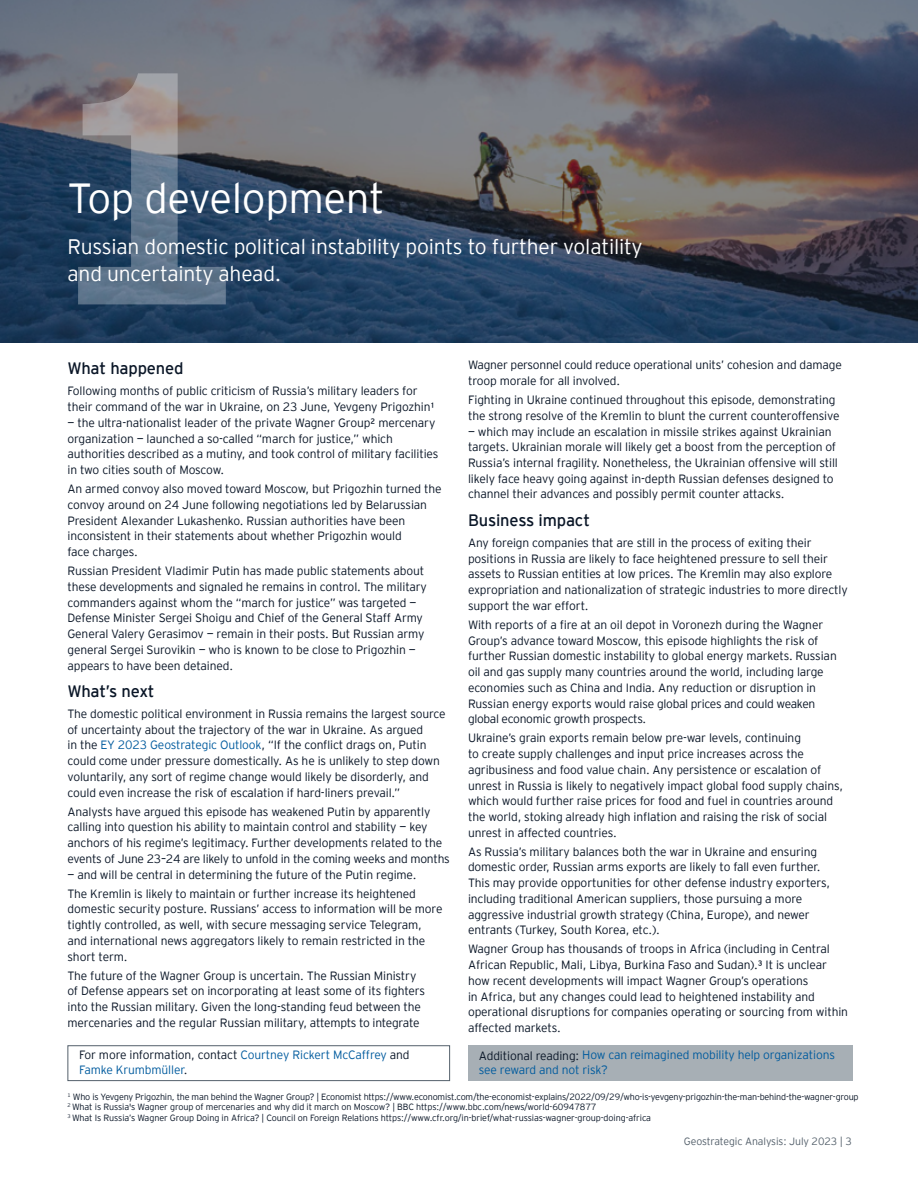
<style>
.page{position:relative;width:918px;height:1188px;background:#fff}
.page>*{position:absolute;margin:0;border:0;box-sizing:border-box;transform-origin:0 0}
.t1{font:700 330px "EY Interstate";color:#fff}
.t2{font:300 42px "EY Interstate";letter-spacing:-.01em;color:#fff}
.t3{font:300 21px "EY Interstate";letter-spacing:-.01em;color:#fff}
.t4{font:16.5px "EY Interstate";letter-spacing:-.01em;color:#0a1627}
.t5{font:300 12px/15.8px "EY Interstate";letter-spacing:-.01em;color:#0a1627}
.t6{font:300 12px/15px "EY Interstate";letter-spacing:-.01em;color:#005b9e}
.t7{font:300 10.5px "EY Interstate";letter-spacing:-.01em;color:#54606b}
.t8{font:300 9px/10.5px "EY Interstate";letter-spacing:-.02em;color:#0a1627}
.s1{color:#005b9e}
.s2{color:#0a1627}
</style>
<div class="page">
<svg style="left:0;top:0;width:918px;height:343px;background:#4c5465"></svg>
<div style="left:68px;top:1045px;width:382px;height:36px;border:1px solid #54606b"></div>
<div style="left:468px;top:1045px;width:384px;height:36px;background:#a7afb5"></div>
<h1 class="t1" style="left:45px;top:-50px;width:206px">1</h1>
<h2 class="t2" style="left:68px;top:169px;width:319px">Top development</h2>
<h3 class="t3" style="left:68px;top:232px;width:577px">Russian domestic political instability points to further volatility</h3>
<h3 class="t3" style="left:68px;top:259px;width:215px">and uncertainty ahead.</h3>
<h3 class="t4" style="left:68px;top:357px;width:118px">What happened</h3>
<p class="t5" style="left:68px;top:383px;width:369px">Following months of public criticism of Russia’s military leaders for their command of the war in Ukraine, on 23 June, Yevgeny Prigozhin¹</p>
<p class="t5" style="left:68px;top:414px;width:372px">— the ultra-nationalist leader of the private Wagner Group² mercenary organization — launched a so-called “march for justice,” which authorities described as a mutiny, and took control of military facilities in two cities south of Moscow.</p>
<p class="t5" style="left:68px;top:480px;width:376px">An armed convoy also moved toward Moscow, but Prigozhin turned the convoy around on 24 June following negotiations led by Belarussian President Alexander Lukashenko. Russian authorities have been inconsistent in their statements about whether Prigozhin would<br>face charges.</p>
<p class="t5" style="left:68px;top:562px;width:361px">Russian President Vladimir Putin has made public statements about these developments and signaled he remains in control. The military commanders against whom the “march for justice” was targeted — Defense Minister Sergei Shoigu and Chief of the General Staff Army General Valery Gerasimov — remain in their posts. But Russian army general Sergei Surovikin — who is known to be close to Prigozhin — appears to have been detained.</p>
<h3 class="t4" style="left:68px;top:679px;width:89px">What’s next</h3>
<p class="t5" style="left:68px;top:705px;width:380px">The domestic political environment in Russia remains the largest source of uncertainty about the trajectory of the war in Ukraine. As argued<br>in the <span class="s1">EY 2023 Geostrategic Outlook</span>, “If the conflict drags on, Putin could come under pressure domestically. As he is unlikely to step down voluntarily, any sort of regime change would likely be disorderly, and could even increase the risk of escalation if hard-liners prevail.”</p>
<p class="t5" style="left:68px;top:803px;width:384px">Analysts have argued this episode has weakened Putin by apparently calling into question his ability to maintain control and stability — key anchors of his regime’s legitimacy. Further developments related to the events of June 23–24 are likely to unfold in the coming weeks and months</p>
<p class="t5" style="left:68px;top:864px;width:350px;line-height:19px">— and will be central in determining the future of the Putin regime.<br>The Kremlin is likely to maintain or further increase its heightened</p>
<p class="t5" style="left:68px;top:901px;width:377px">domestic security posture. Russians’ access to information will be more tightly controlled, as well, with secure messaging service Telegram, and international news aggregators likely to remain restricted in the short term.</p>
<p class="t5" style="left:68px;top:967px;width:359px">The future of the Wagner Group is uncertain. The Russian Ministry of Defense appears set on incorporating at least some of its fighters into the Russian military. Given the long-standing feud between the mercenaries and the regular Russian military, attempts to integrate</p>
<p class="t5" style="left:468px;top:356px;width:376px">Wagner personnel could reduce operational units’ cohesion and damage troop morale for all involved.</p>
<p class="t5" style="left:468px;top:391px;width:373px">Fighting in Ukraine continued throughout this episode, demonstrating the strong resolve of the Kremlin to blunt the current counteroffensive</p>
<p class="t5" style="left:468px;top:423px;width:371px">— which may include an escalation in missile strikes against Ukrainian targets. Ukrainian morale will likely get a boost from the perception of Russia’s internal fragility. Nonetheless, the Ukrainian offensive will still likely face heavy going against in-depth Russian defenses designed to channel their advances and possibly permit counter attacks.</p>
<h3 class="t4" style="left:468px;top:508px;width:124px">Business impact</h3>
<p class="t5" style="left:468px;top:534px;width:381px">Any foreign companies that are still in the process of exiting their positions in Russia are likely to face heightened pressure to sell their assets to Russian entities at low prices. The Kremlin may also explore expropriation and nationalization of strategic industries to more directly support the war effort.</p>
<p class="t5" style="left:468px;top:616px;width:370px">With reports of a fire at an oil depot in Voronezh during the Wagner Group’s advance toward Moscow, this episode highlights the risk of further Russian domestic instability to global energy markets. Russian oil and gas supply many countries around the world, including large economies such as China and India. Any reduction or disruption in Russian energy exports would raise global prices and could weaken global economic growth prospects.</p>
<p class="t5" style="left:468px;top:729px;width:377px">Ukraine’s grain exports remain below pre-war levels, continuing<br>to create supply challenges and input price increases across the agribusiness and food value chain. Any persistence or escalation of unrest in Russia is likely to negatively impact global food supply chains, which would further raise prices for food and fuel in countries around the world, stoking already high inflation and raising the risk of social unrest in affected countries.</p>
<p class="t5" style="left:468px;top:843px;width:364px">As Russia’s military balances both the war in Ukraine and ensuring domestic order, Russian arms exports are likely to fall even further.<br>This may provide opportunities for other defense industry exporters, including traditional American suppliers, those pursuing a more aggressive industrial growth strategy (China, Europe), and newer entrants (Turkey, South Korea, etc.).</p>
<p class="t5" style="left:468px;top:941px;width:382px">Wagner Group has thousands of troops in Africa (including in Central African Republic, Mali, Libya, Burkina Faso and Sudan).³ It is unclear how recent developments will impact Wagner Group’s operations<br>in Africa, but any changes could lead to heightened instability and operational disruptions for companies operating or sourcing from within affected markets.</p>
<p class="t6" style="left:79px;top:1047px;width:332px"><span class="s2">For more information, contact</span> Courtney Rickert McCaffrey <span class="s2">and<br></span>Famke Krumbmüller<span class="s2">.</span></p>
<p class="t6" style="left:479px;top:1047px;width:358px"><span class="s2">Additional reading:</span> How can reimagined mobility help organizations see reward and not risk?</p>
<p class="t8" style="left:68px;top:1091px;width:793px"><sup>1</sup> Who is Yevgeny Prigozhin, the man behind the Wagner Group? | Economist https://www.economist.com/the-economist-explains/2022/09/29/who-is-yevgeny-prigozhin-the-man-behind-the-wagner-group<br><sup>2</sup> What is Russia's Wagner group of mercenaries and why did it march on Moscow? | BBC https://www.bbc.com/news/world-60947877<br><sup>3</sup> What Is Russia’s Wagner Group Doing in Africa? | Council on Foreign Relations https://www.cfr.org/in-brief/what-russias-wagner-group-doing-africa</p>
<p class="t7" style="left:684px;top:1134px;width:170px">Geostrategic Analysis: July 2023 | 3</p>
</div>
